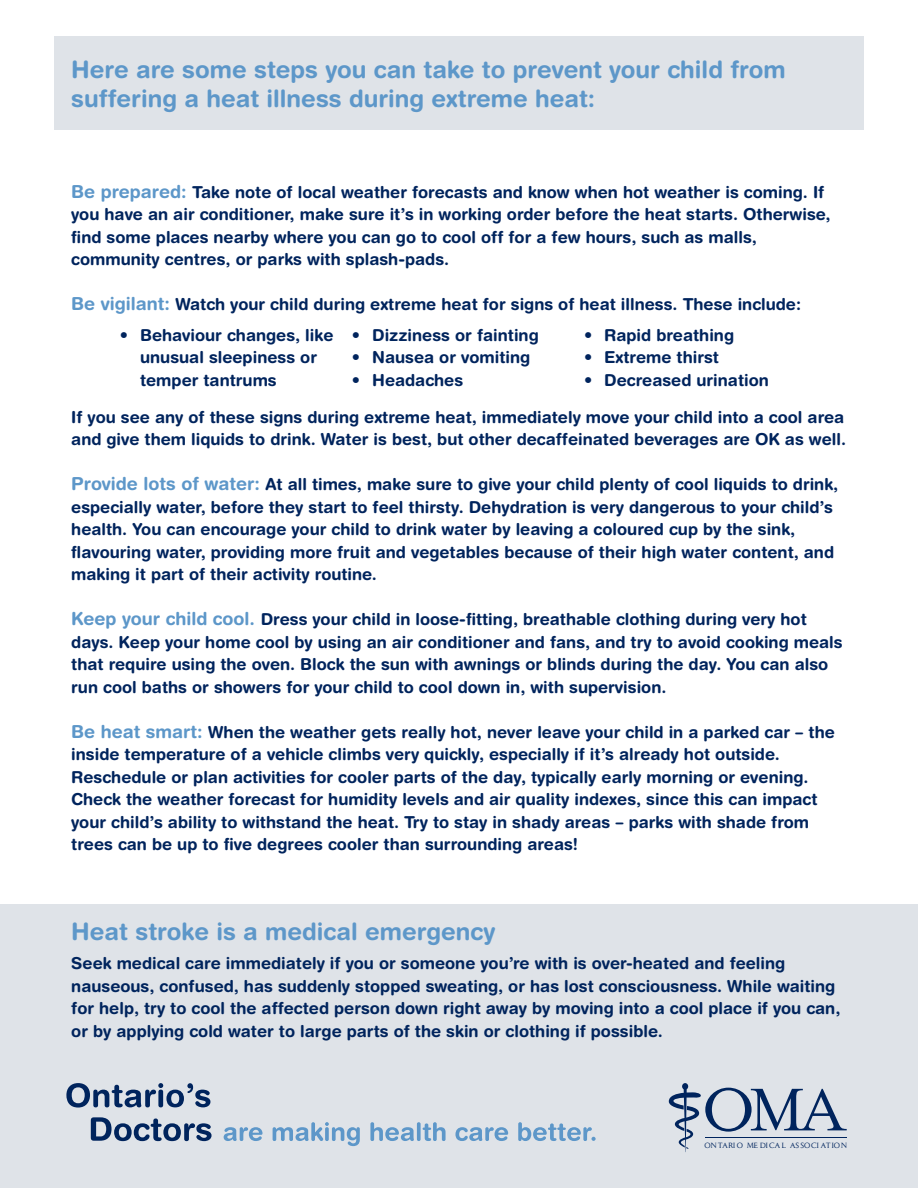
<style>
.page{position:relative;width:918px;height:1188px;background:#fff}
.page>*{position:absolute;margin:0;border:0;box-sizing:border-box;transform-origin:0 0}
.t1{font:700 24px/28.8px "Helvetica Rounded";color:#5d97c9}
.t2{font:700 16.5px/22.5px "Helvetica Rounded";color:#00245d}
.t3{font:7.5px "Daily News";color:#00245d}
.s1{font-size:18px;color:#5d97c9}
</style>
<div class="page">
<div style="left:54px;top:37px;width:810px;height:93px;background:#dfe3e8"></div>
<div style="left:0;top:904px;width:918px;height:284px;background:#dfe3e8"></div>
<svg style="left:669px;top:1083px;width:178px;height:69px"></svg>
<svg style="left:66px;top:1083px;width:144px;height:25px"></svg>
<svg style="left:224px;top:1122px;width:372px;height:24px"></svg>
<svg style="left:91px;top:1117px;width:121px;height:24px"></svg>
<h1 class="t1" style="left:71px;top:55px;width:716px">Here are some steps you can take to prevent your child from suffering a heat illness during extreme heat:</h1>
<p class="t2" style="left:71px;top:180px;width:761px"><span class="s1">Be prepared:</span> Take note of local weather forecasts and know when hot weather is coming. If you have an air conditioner, make sure it’s in working order before the heat starts. Otherwise, find some places nearby where you can go to cool off for a few hours, such as malls, community centres, or parks with splash-pads.</p>
<p class="t2" style="left:71px;top:293px;width:731px"><span class="s1">Be vigilant:</span> Watch your child during extreme heat for signs of heat illness. These include:</p>
<p class="t2" style="left:140px;top:324px;width:195px;text-indent:-20px">• Behaviour changes, like unusual sleepiness or temper tantrums</p>
<p class="t2" style="left:352px;top:324px;width:188px">• Dizziness or fainting</p>
<p class="t2" style="left:352px;top:346px;width:180px">• Nausea or vomiting</p>
<p class="t2" style="left:352px;top:369px;width:113px">• Headaches</p>
<p class="t2" style="left:584px;top:324px;width:152px">• Rapid breathing</p>
<p class="t2" style="left:584px;top:346px;width:137px">• Extreme thirst</p>
<p class="t2" style="left:584px;top:369px;width:186px">• Decreased urination</p>
<p class="t2" style="left:71px;top:405px;width:776px">If you see any of these signs during extreme heat, immediately move your child into a cool area and give them liquids to drink. Water is best, but other decaffeinated beverages are OK as well.</p>
<p class="t2" style="left:71px;top:473px;width:769px"><span class="s1">Provide lots of water:</span> At all times, make sure to give your child plenty of cool liquids to drink, especially water, before they start to feel thirsty. Dehydration is very dangerous to your child’s health. You can encourage your child to drink water by leaving a coloured cup by the sink, flavouring water, providing more fruit and vegetables because of their high water content, and making it part of their activity routine.</p>
<p class="t2" style="left:71px;top:608px;width:773px"><span class="s1">Keep your child cool.</span> Dress your child in loose-fitting, breathable clothing during very hot days. Keep your home cool by using an air conditioner and fans, and try to avoid cooking meals that require using the oven. Block the sun with awnings or blinds during the day. You can also run cool baths or showers for your child to cool down in, with supervision.</p>
<p class="t2" style="left:71px;top:720px;width:765px"><span class="s1">Be heat smart:</span> When the weather gets really hot, never leave your child in a parked car – the inside temperature of a vehicle climbs very quickly, especially if it’s already hot outside.<br>Reschedule or plan activities for cooler parts of the day, typically early morning or evening.<br>Check the weather forecast for humidity levels and air quality indexes, since this can impact your child’s ability to withstand the heat. Try to stay in shady areas – parks with shade from trees can be up to five degrees cooler than surrounding areas!</p>
<h1 class="t1" style="left:71px;top:916px;width:426px">Heat stroke is a medical emergency</h1>
<p class="t2" style="left:71px;top:952px;width:771px">Seek medical care immediately if you or someone you’re with is over-heated and feeling nauseous, confused, has suddenly stopped sweating, or has lost consciousness. While waiting for help, try to cool the affected person down right away by moving into a cool place if you can, or by applying cold water to large parts of the skin or clothing if possible.</p>
<p class="t3" style="left:705px;top:1140px;width:144px">ON TARI O ME DI CA L AS SOCI AT ION</p>
</div>
